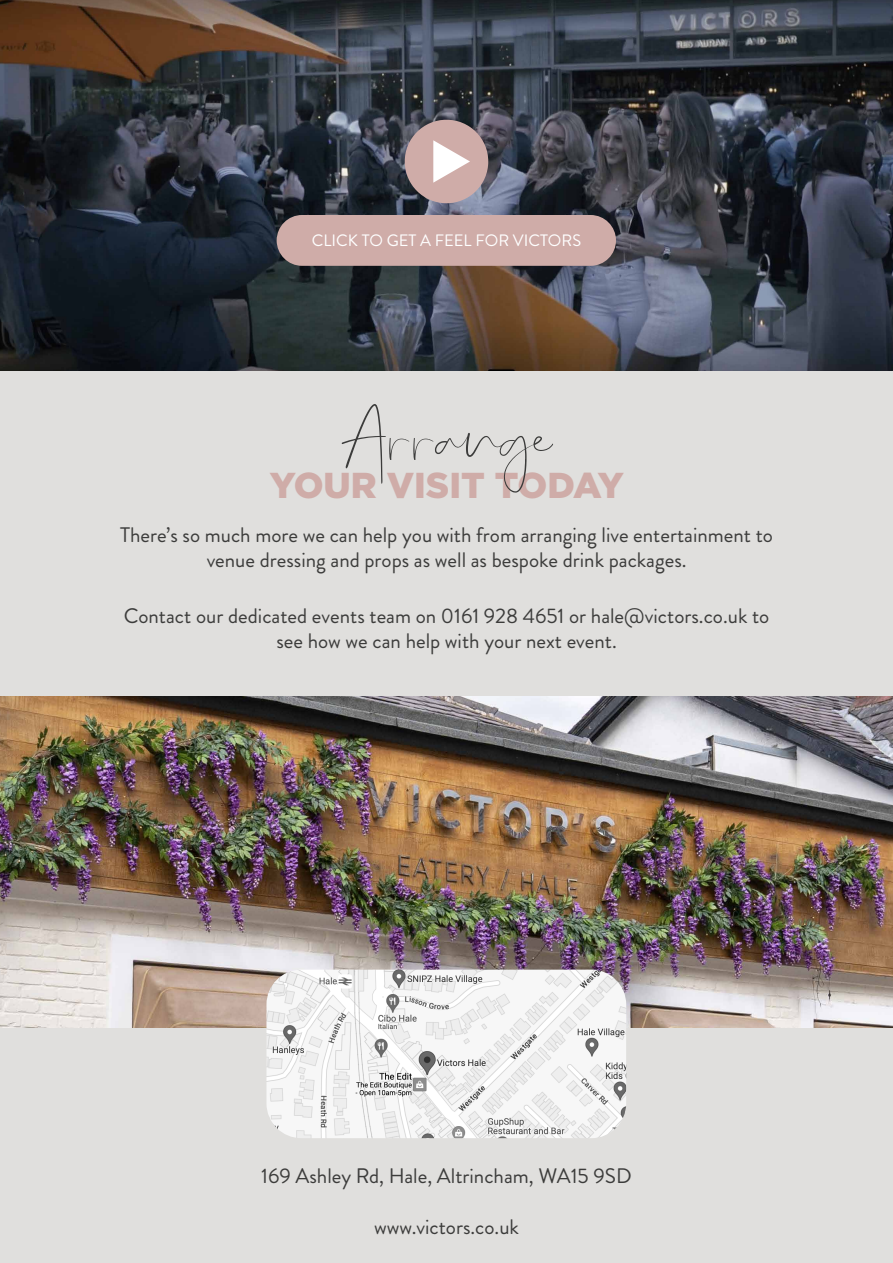
<style>
.page{position:relative;width:893px;height:1263px;background:#e0dfdd}
.page>*{position:absolute;margin:0;border:0;box-sizing:border-box;transform-origin:0 0}
.t1{font:90px "Real Kindly";color:#3c3c3b}
.t2{font:900 36px "Gotham";color:#cfaca8}
.t3{font:21px/25.2px "Brandon Grotesque";color:#3c3c3b;text-align:center}
.t4{font:16.5px "Brandon Grotesque";color:#fff}
</style>
<div class="page">
<img style="left:0;top:0;width:893px;height:370px">
<div style="left:405px;top:120px;width:83px;height:83px;background:#cfaca8;border-radius:42px"></div>
<svg style="left:433px;top:140px;width:37px;height:43px"></svg>
<div style="left:277px;top:215px;width:339px;height:51px;background:#cfaca8;border-radius:25px"></div>
<img style="left:0;top:697px;width:893px;height:330px">
<img style="left:266px;top:970px;width:360px;height:168px">
<p class="t4" style="left:312px;top:229px;width:271px">CLICK TO GET A FEEL FOR VICTORS</p>
<h1 class="t1" style="left:342px;top:382px;width:212px">Arrange</h1>
<h2 class="t2" style="left:270px;top:465px;width:355px">YOUR VISIT TODAY</h2>
<p class="t3" style="left:120px;top:523px;width:654px">There’s so much more we can help you with from arranging live entertainment to venue dressing and props as well as bespoke drink packages.</p>
<p class="t3" style="left:124px;top:603px;width:647px">Contact our dedicated events team on 0161 928 4651 or hale@victors.co.uk to see how we can help with your next event.</p>
<p class="t3" style="left:261px;top:1164px;width:372px">169 Ashley Rd, Hale, Altrincham, WA15 9SD</p>
<p class="t3" style="left:374px;top:1214px;width:146px">www.victors.co.uk</p>
</div>
